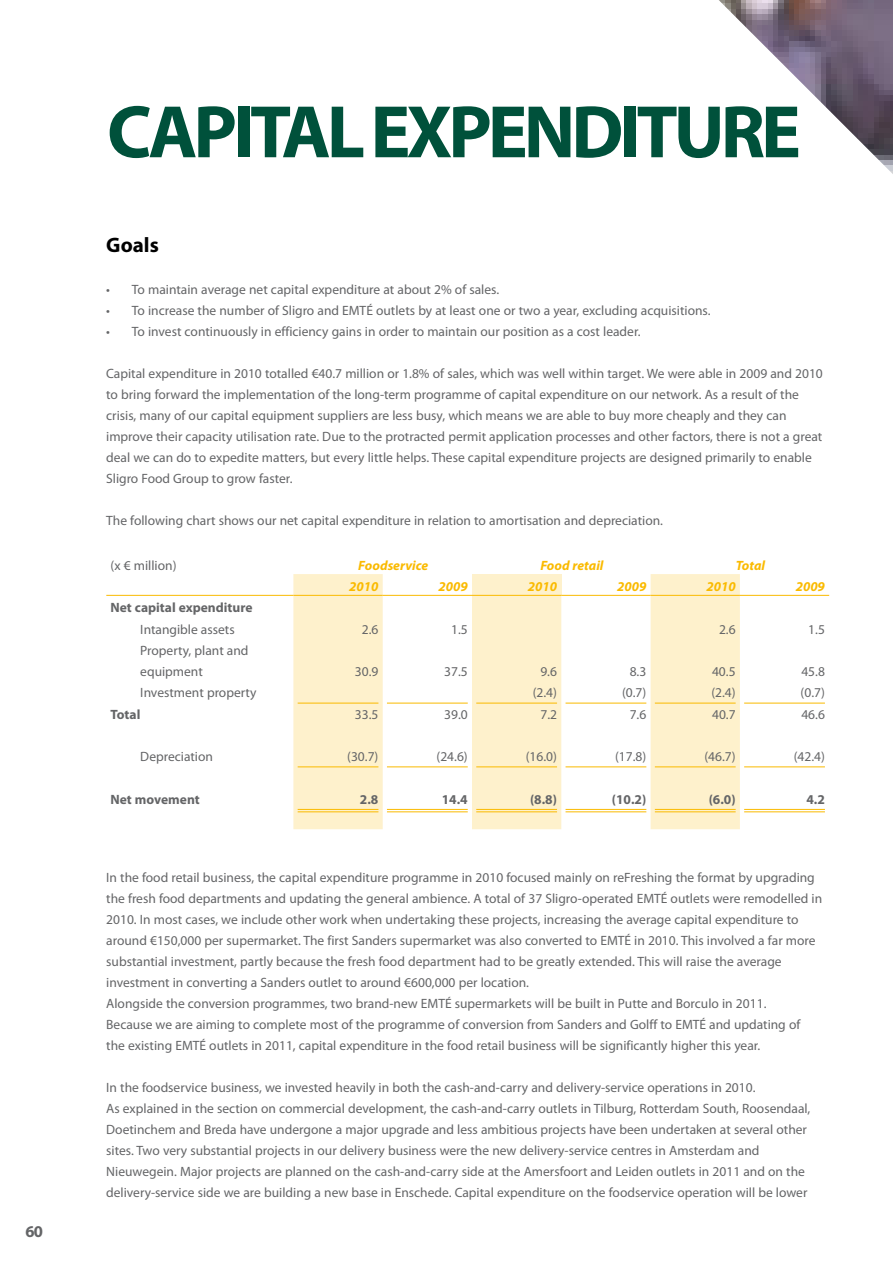
<style>
.page{position:relative;width:893px;height:1263px;background:#fff}
.page>*{position:absolute;margin:0;border:0;box-sizing:border-box;transform-origin:0 0}
.t1{font:700 75px "Myriad Pro";letter-spacing:-.055em;color:#00513b}
.t2{font:700 21px "Myriad Pro";color:#000}
.t3{font:700 16.5px "Myriad Pro";color:#646567}
.t4{font:13.5px/21px "Myriad Pro";color:#646567}
.t5{font:700 13.5px "Myriad Pro";color:#646567}
.t6{font:italic 700 13.5px "Myriad Pro";color:#faba00}
</style>
<div class="page">
<img style="left:719px;top:0;width:174px;height:174px">
<svg style="left:293px;top:574px;width:447px;height:255px;fill:#fef1cc"></svg>
<div style="left:472px;top:574px;width:89px;height:21px;background:#fef1cc"></div>
<hr style="left:106px;top:595px;width:187px;height:1px;background:#faba00">
<hr style="left:293px;top:595px;width:90px;height:1px;background:#faba00">
<hr style="left:651px;top:595px;width:89px;height:1px;background:#faba00">
<hr style="left:740px;top:595px;width:89px;height:1px;background:#faba00">
<hr style="left:383px;top:595px;width:89px;height:1px;background:#faba00">
<hr style="left:472px;top:595px;width:89px;height:1px;background:#faba00">
<hr style="left:561px;top:595px;width:90px;height:1px;background:#faba00">
<hr style="left:298px;top:703px;width:80px;height:1px;background:#faba00">
<hr style="left:387px;top:703px;width:81px;height:1px;background:#faba00">
<hr style="left:476px;top:703px;width:81px;height:1px;background:#faba00">
<hr style="left:566px;top:703px;width:80px;height:1px;background:#faba00">
<hr style="left:655px;top:703px;width:81px;height:1px;background:#faba00">
<hr style="left:744px;top:703px;width:81px;height:1px;background:#faba00">
<hr style="left:298px;top:766px;width:80px;height:1px;background:#faba00">
<hr style="left:387px;top:766px;width:81px;height:1px;background:#faba00">
<hr style="left:476px;top:766px;width:81px;height:1px;background:#faba00">
<hr style="left:566px;top:766px;width:80px;height:1px;background:#faba00">
<hr style="left:655px;top:766px;width:81px;height:1px;background:#faba00">
<hr style="left:744px;top:766px;width:81px;height:1px;background:#faba00">
<hr style="left:298px;top:811px;width:80px;height:1px;background:#faba00">
<hr style="left:298px;top:809px;width:80px;height:1px;background:#faba00">
<hr style="left:387px;top:811px;width:81px;height:1px;background:#faba00">
<hr style="left:387px;top:809px;width:81px;height:1px;background:#faba00">
<hr style="left:476px;top:811px;width:81px;height:1px;background:#faba00">
<hr style="left:476px;top:809px;width:81px;height:1px;background:#faba00">
<hr style="left:566px;top:811px;width:80px;height:1px;background:#faba00">
<hr style="left:566px;top:809px;width:80px;height:1px;background:#faba00">
<hr style="left:655px;top:811px;width:81px;height:1px;background:#faba00">
<hr style="left:655px;top:809px;width:81px;height:1px;background:#faba00">
<hr style="left:744px;top:811px;width:81px;height:1px;background:#faba00">
<hr style="left:744px;top:809px;width:81px;height:1px;background:#faba00">
<p class="t3" style="left:26px;top:1221px;width:19px">60</p>
<h1 class="t1" style="left:107px;top:83px;width:695px">capital expenditure</h1>
<h2 class="t2" style="left:106px;top:231px;width:54px">Goals</h2>
<p class="t4" style="left:106px;top:279px;width:394px">• To maintain average net capital expenditure at about 2% of sales.</p>
<p class="t4" style="left:106px;top:300px;width:606px">• To increase the number of Sligro and EMTÉ outlets by at least one or two a year, excluding acquisitions.</p>
<p class="t4" style="left:106px;top:321px;width:536px">• To invest continuously in efficiency gains in order to maintain our position as a cost leader.</p>
<p class="t4" style="left:106px;top:363px;width:718px">Capital expenditure in 2010 totalled €40.7 million or 1.8% of sales, which was well within target. We were able in 2009 and 2010 to bring forward the implementation of the long-term programme of capital expenditure on our network. As a result of the crisis, many of our capital equipment suppliers are less busy, which means we are able to buy more cheaply and they can improve their capacity utilisation rate. Due to the protracted permit application processes and other factors, there is not a great deal we can do to expedite matters, but every little helps. These capital expenditure projects are designed primarily to enable Sligro Food Group to grow faster.</p>
<p class="t4" style="left:106px;top:510px;width:558px">The following chart shows our net capital expenditure in relation to amortisation and depreciation.</p>
<p class="t4" style="left:111px;top:555px;width:67px">(x € million)</p>
<p class="t6" style="left:358px;top:556px;width:72px">Foodservice</p>
<p class="t6" style="left:540px;top:556px;width:65px">Food retail</p>
<p class="t6" style="left:736px;top:556px;width:31px">Total</p>
<p class="t6" style="left:349px;top:578px;width:31px">2010</p>
<p class="t6" style="left:438px;top:578px;width:31px">2009</p>
<p class="t6" style="left:528px;top:578px;width:31px">2010</p>
<p class="t6" style="left:617px;top:578px;width:31px">2009</p>
<p class="t6" style="left:706px;top:578px;width:31px">2010</p>
<p class="t6" style="left:796px;top:578px;width:31px">2009</p>
<p class="t5" style="left:111px;top:599px;width:144px">Net capital expenditure</p>
<p class="t4" style="left:140px;top:618px;width:96px">Intangible assets</p>
<p class="t4" style="left:362px;top:618px;width:18px">2.6</p>
<p class="t4" style="left:451px;top:618px;width:18px">1.5</p>
<p class="t4" style="left:719px;top:618px;width:18px">2.6</p>
<p class="t4" style="left:808px;top:618px;width:18px">1.5</p>
<p class="t4" style="left:140px;top:639px;width:110px">Property, plant and equipment</p>
<p class="t4" style="left:355px;top:661px;width:25px">30.9</p>
<p class="t4" style="left:444px;top:661px;width:25px">37.5</p>
<p class="t4" style="left:540px;top:661px;width:18px">9.6</p>
<p class="t4" style="left:630px;top:661px;width:18px">8.3</p>
<p class="t4" style="left:712px;top:661px;width:25px">40.5</p>
<p class="t4" style="left:801px;top:661px;width:25px">45.8</p>
<p class="t4" style="left:140px;top:682px;width:118px">Investment property</p>
<p class="t4" style="left:533px;top:682px;width:26px">(2.4)</p>
<p class="t4" style="left:622px;top:682px;width:26px">(0.7)</p>
<p class="t4" style="left:711px;top:682px;width:26px">(2.4)</p>
<p class="t4" style="left:801px;top:682px;width:26px">(0.7)</p>
<p class="t5" style="left:111px;top:705px;width:31px">Total</p>
<p class="t4" style="left:355px;top:703px;width:25px">33.5</p>
<p class="t4" style="left:444px;top:703px;width:25px">39.0</p>
<p class="t4" style="left:540px;top:703px;width:18px">7.2</p>
<p class="t4" style="left:630px;top:703px;width:18px">7.6</p>
<p class="t4" style="left:712px;top:703px;width:25px">40.7</p>
<p class="t4" style="left:801px;top:703px;width:25px">46.6</p>
<p class="t4" style="left:140px;top:746px;width:74px">Depreciation</p>
<p class="t4" style="left:347px;top:746px;width:33px">(30.7)</p>
<p class="t4" style="left:436px;top:746px;width:33px">(24.6)</p>
<p class="t4" style="left:526px;top:746px;width:33px">(16.0)</p>
<p class="t4" style="left:615px;top:746px;width:33px">(17.8)</p>
<p class="t4" style="left:704px;top:746px;width:33px">(46.7)</p>
<p class="t4" style="left:794px;top:746px;width:33px">(42.4)</p>
<p class="t5" style="left:111px;top:790px;width:91px">Net movement</p>
<p class="t5" style="left:360px;top:790px;width:20px">2.8</p>
<p class="t5" style="left:442px;top:790px;width:27px">14.4</p>
<p class="t5" style="left:530px;top:790px;width:28px">(8.8)</p>
<p class="t5" style="left:612px;top:790px;width:36px">(10.2)</p>
<p class="t5" style="left:709px;top:790px;width:28px">(6.0)</p>
<p class="t5" style="left:806px;top:790px;width:20px">4.2</p>
<p class="t4" style="left:106px;top:867px;width:717px">In the food retail business, the capital expenditure programme in 2010 focused mainly on reFreshing the format by upgrading the fresh food departments and updating the general ambience. A total of 37 Sligro-operated EMTÉ outlets were remodelled in 2010. In most cases, we include other work when undertaking these projects, increasing the average capital expenditure to around €150,000 per supermarket. The first Sanders supermarket was also converted to EMTÉ in 2010. This involved a far more substantial investment, partly because the fresh food department had to be greatly extended. This will raise the average investment in converting a Sanders outlet to around €600,000 per location.<br>Alongside the conversion programmes, two brand-new EMTÉ supermarkets will be built in Putte and Borculo in 2011.<br>Because we are aiming to complete most of the programme of conversion from Sanders and Golff to EMTÉ and updating of the existing EMTÉ outlets in 2011, capital expenditure in the food retail business will be significantly higher this year.</p>
<p class="t4" style="left:106px;top:1077px;width:706px">In the foodservice business, we invested heavily in both the cash-and-carry and delivery-service operations in 2010.<br>As explained in the section on commercial development, the cash-and-carry outlets in Tilburg, Rotterdam South, Roosendaal, Doetinchem and Breda have undergone a major upgrade and less ambitious projects have been undertaken at several other sites. Two very substantial projects in our delivery business were the new delivery-service centres in Amsterdam and Nieuwegein. Major projects are planned on the cash-and-carry side at the Amersfoort and Leiden outlets in 2011 and on the delivery-service side we are building a new base in Enschede. Capital expenditure on the foodservice operation will be lower</p>
</div>
